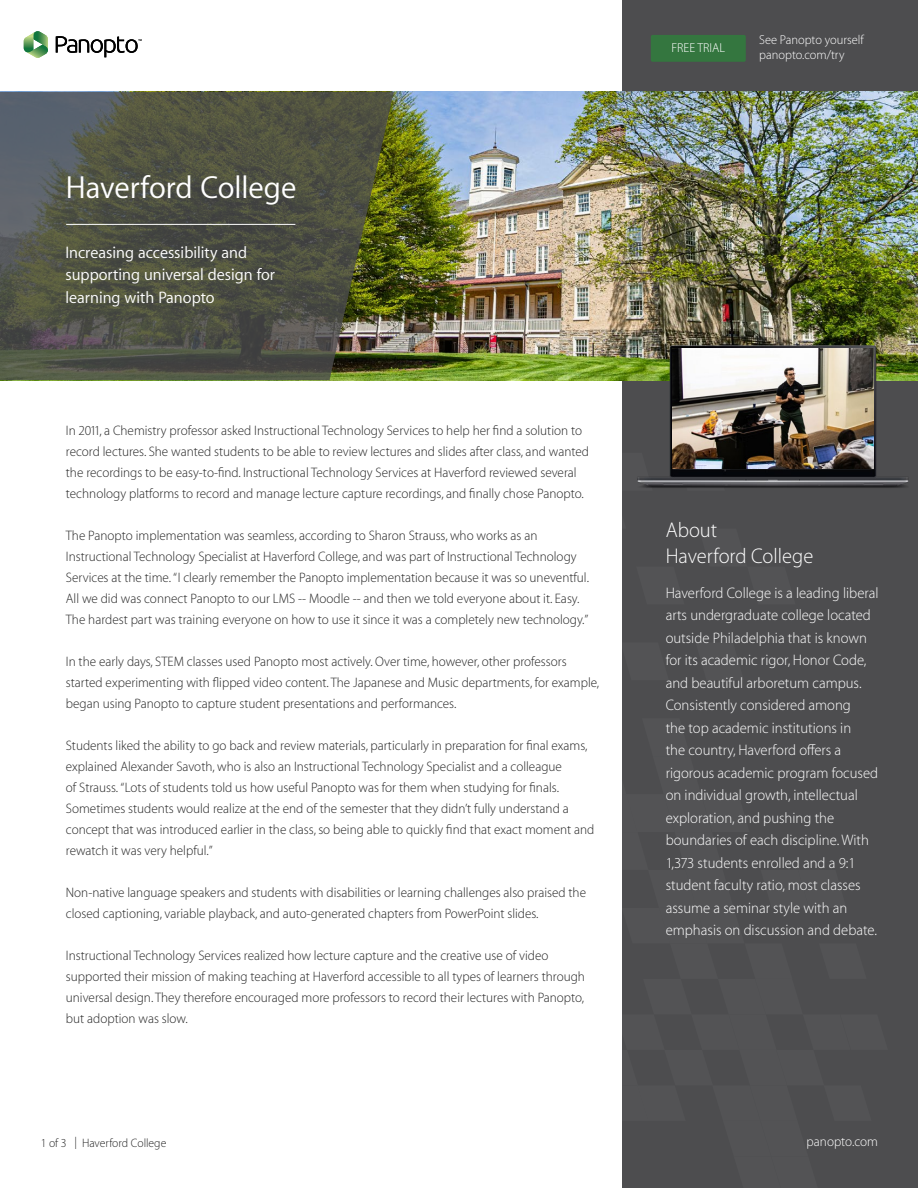
<style>
.page{position:relative;width:918px;height:1188px;background:#fff}
.page>*{position:absolute;margin:0;border:0;box-sizing:border-box;transform-origin:0 0}
.t1{font:31.5px "Myriad Set Pro Text";color:#fff}
.t2{font:100 21px/25.2px "Myriad Set Pro";color:#fff}
.t3{font:16.5px/22.5px "Myriad Set Pro Text";color:#fff}
.t4{font:100 15px/22.5px "Myriad Set Pro";color:#fff}
.t5{font:100 13.5px/21px "Myriad Set Pro";color:#252525}
.t6{font:100 13.5px "Myriad Set Pro";color:#fff}
.t7{font:100 12.75px/15.3px "Myriad Set Pro";color:#fff}
.t8{font:100 12px "Myriad Set Pro";color:#252525}
.t9{font:2.7px "Myriad Set Pro Text";color:#000}
</style>
<div class="page">
<div style="left:622px;top:0;width:296px;height:1188px;background:#4d4d4f"></div>
<img style="left:394px;top:92px;width:524px;height:288px">
<svg style="left:0;top:92px;width:394px;height:288px;background:#515444"></svg>
<img style="left:629px;top:338px;width:289px;height:150px">
<svg style="left:24px;top:31px;width:24px;height:27px"></svg>
<svg style="left:56px;top:36px;width:82px;height:21px"></svg>
<hr style="left:66px;top:224px;width:229px;height:1px;background:#fff">
<div style="left:651px;top:35px;width:95px;height:27px;background:#34763f;border-radius:2px"></div>
<img style="left:672px;top:349px;width:201px;height:120px">
<p class="t9" style="left:139px;top:38px;width:5px">TM</p>
<h1 class="t1" style="left:66px;top:163px;width:232px">Haverford College</h1>
<p class="t3" style="left:65px;top:240px;width:211px">Increasing accessibility and supporting universal design for learning with Panopto</p>
<p class="t5" style="left:66px;top:419px;width:525px">In 2011, a Chemistry professor asked Instructional Technology Services to help her find a solution to record lectures. She wanted students to be able to review lectures and slides after class, and wanted the recordings to be easy-to-find. Instructional Technology Services at Haverford reviewed several technology platforms to record and manage lecture capture recordings, and finally chose Panopto.</p>
<p class="t5" style="left:66px;top:524px;width:525px">The Panopto implementation was seamless, according to Sharon Strauss, who works as an Instructional Technology Specialist at Haverford College, and was part of Instructional Technology Services at the time. “I clearly remember the Panopto implementation because it was so uneventful.<br>All we did was connect Panopto to our LMS -- Moodle -- and then we told everyone about it. Easy.<br>The hardest part was training everyone on how to use it since it was a completely new technology.”</p>
<p class="t5" style="left:66px;top:650px;width:535px">In the early days, STEM classes used Panopto most actively. Over time, however, other professors started experimenting with flipped video content. The Japanese and Music departments, for example, began using Panopto to capture student presentations and performances.</p>
<p class="t5" style="left:66px;top:734px;width:530px">Students liked the ability to go back and review materials, particularly in preparation for final exams, explained Alexander Savoth, who is also an Instructional Technology Specialist and a colleague<br>of Strauss. “Lots of students told us how useful Panopto was for them when studying for finals.<br>Sometimes students would realize at the end of the semester that they didn’t fully understand a concept that was introduced earlier in the class, so being able to quickly find that exact moment and rewatch it was very helpful.”</p>
<p class="t5" style="left:66px;top:881px;width:522px">Non-native language speakers and students with disabilities or learning challenges also praised the closed captioning, variable playback, and auto-generated chapters from PowerPoint slides.</p>
<p class="t5" style="left:66px;top:944px;width:521px">Instructional Technology Services realized how lecture capture and the creative use of video supported their mission of making teaching at Haverford accessible to all types of learners through universal design. They therefore encouraged more professors to record their lectures with Panopto, but adoption was slow.</p>
<p class="t8" style="left:41px;top:1134px;width:127px">1 of 3 | Haverford College</p>
<p class="t7" style="left:671px;top:40px;width:55px">FREE TRIAL</p>
<p class="t7" style="left:759px;top:31px;width:106px">See Panopto yourself panopto.com/try</p>
<h2 class="t2" style="left:666px;top:517px;width:149px">About<br>Haverford College</h2>
<p class="t4" style="left:666px;top:581px;width:214px">Haverford College is a leading liberal arts undergraduate college located outside Philadelphia that is known for its academic rigor, Honor Code, and beautiful arboretum campus.<br>Consistently considered among<br>the top academic institutions in<br>the country, Haverford offers a rigorous academic program focused on individual growth, intellectual exploration, and pushing the boundaries of each discipline. With 1,373 students enrolled and a 9:1 student faculty ratio, most classes assume a seminar style with an emphasis on discussion and debate.</p>
<p class="t6" style="left:807px;top:1131px;width:73px">panopto.com</p>
</div>
